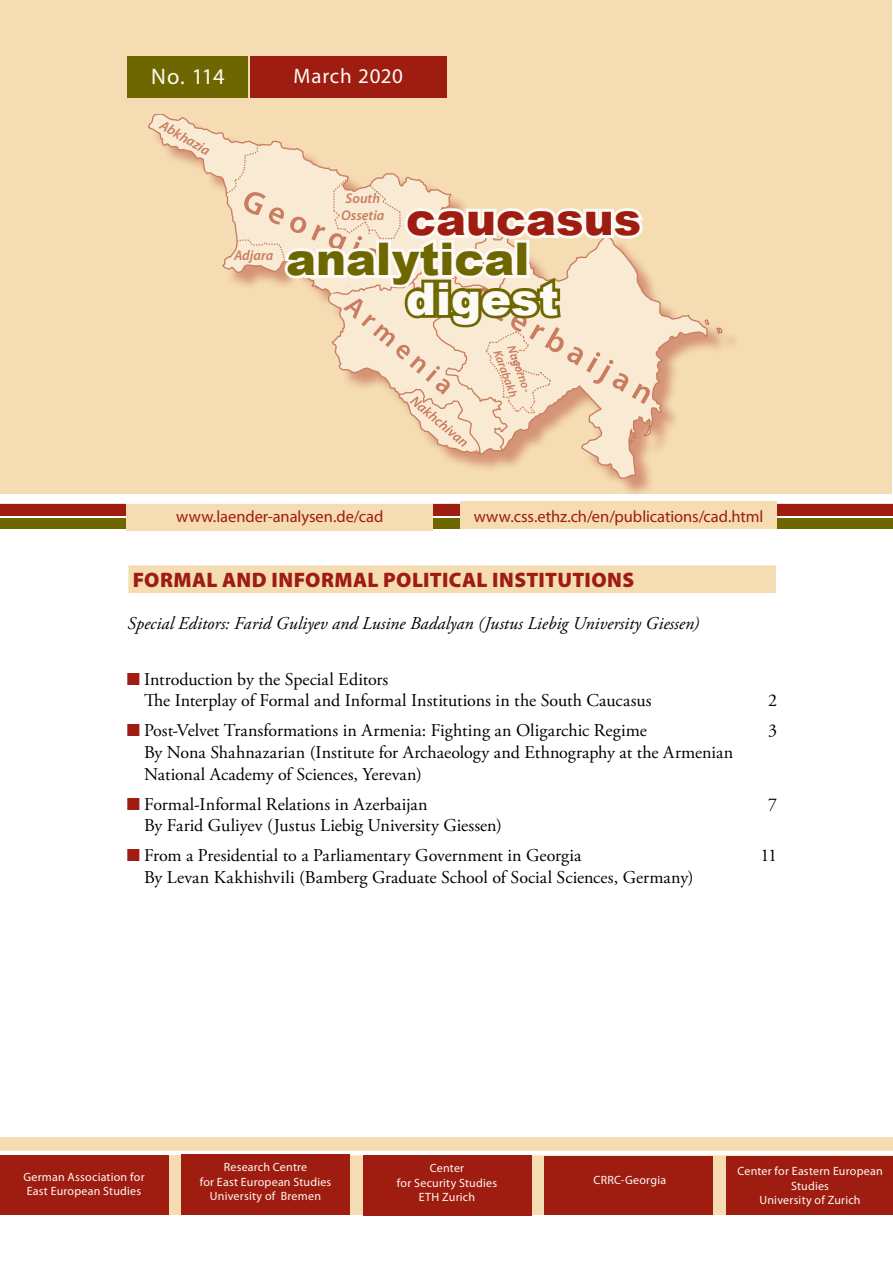
<style>
.page{position:relative;width:893px;height:1263px;background:#fff}
.page>*{position:absolute;margin:0;border:0;box-sizing:border-box;transform-origin:0 0}
.t1{font:900 45px "Arial";color:#6e6700}
.t2{font:900 45px "Arial";color:#9f1c10}
.t3{font:900 45px "Arial";color:#fdfaf5}
.t4{font:22.5px "Myriad Pro";color:#fdfaf5}
.t5{font:900 21px "Myriad Pro";letter-spacing:.02em;color:#9f1c10}
.t6{font:21px "Myriad Pro";letter-spacing:.035em;color:#fdfaf5}
.t7{font:18px/21.6px "Adobe Garamond Pro";color:#000}
.t8{font:italic 18px "Adobe Garamond Pro";color:#000}
.t9{font:16.5px "Myriad Pro";color:#9f1c10}
.t10{font:italic 600 14.1px/16.8px "Myriad Pro";color:#9f1c10;text-align:center}
.t11{font:12px/14.4px "Myriad Pro";letter-spacing:.02em;color:#fdfaf5;text-align:center}
.t12{font:italic 600 12px/14.4px "Myriad Pro";color:#9f1c10}
.s1{font-family:"Futura TOT Boo";color:#9f1c10}
</style>
<div class="page">
<div style="left:0;top:501px;width:893px;height:15px;background:#9f1c10"></div>
<div style="left:0;top:519px;width:893px;height:10px;background:#6e6700"></div>
<div style="left:1px;top:0;width:891px;height:493px;background:#f5dcb2"></div>
<div style="left:0;top:1137px;width:893px;height:78px;background:#f5dcb2"></div>
<div style="left:128px;top:565px;width:649px;height:29px;background:#f5dcb2"></div>
<div style="left:127px;top:564px;width:650px;height:30px;border:2px solid #fff"></div>
<div style="left:151px;top:117px;width:590px;height:381px;background:#f5dcb2"></div>
<svg style="left:445px;top:281px;width:263px;height:199px"></svg>
<svg style="left:703px;top:318px;width:20px;height:19px"></svg>
<svg style="left:148px;top:115px;width:77px;height:154px"></svg>
<div style="left:128px;top:56px;width:120px;height:42px;background:#6e6700"></div>
<div style="left:250px;top:56px;width:196px;height:42px;background:#9f1c10"></div>
<svg style="left:225px;top:138px;width:426px;height:317px"></svg>
<div style="left:127px;top:499px;width:306px;height:31px;background:#f5dcb2"></div>
<div style="left:0;top:498px;width:893px;height:6px;background:#fff"></div>
<hr style="left:0;top:1151px;width:893px;height:4px;background:#fff">
<div style="left:460px;top:502px;width:317px;height:27px;background:#f5dcb2"></div>
<div style="left:182px;top:1154px;width:168px;height:60px;background:#9f1c10"></div>
<div style="left:363px;top:1155px;width:168px;height:60px;background:#9f1c10"></div>
<div style="left:544px;top:1155px;width:168px;height:59px;background:#9f1c10"></div>
<div style="left:0;top:1155px;width:168px;height:59px;background:#9f1c10"></div>
<div style="left:726px;top:1155px;width:167px;height:59px;background:#9f1c10"></div>
<p class="t4" style="left:151px;top:62px;width:75px">No. 114</p>
<p class="t6" style="left:294px;top:63px;width:111px">March 2020</p>
<p class="t10" style="left:165px;top:116px;width:57px;rotate:30deg">Abkhazia</p>
<p class="t10" style="left:234px;top:247px;width:41px">Adjara</p>
<p class="t10" style="left:341px;top:190px;width:45px">South<br>Ossetia</p>
<h1 class="t2" style="left:406px;top:186px;width:237px">caucasus</h1>
<h1 class="t1" style="left:286px;top:226px;width:245px">analytical</h1>
<h1 class="t3" style="left:406px;top:266px;width:154px">digest</h1>
<p class="t12" style="left:518px;top:343px;width:53px;rotate:70deg">Nagorno-<br>Karabakh</p>
<p class="t9" style="left:176px;top:506px;width:209px">www.laender-analysen.de/cad</p>
<p class="t9" style="left:474px;top:506px;width:291px">www.css.ethz.ch/en/publications/cad.html</p>
<p class="t5" style="left:133px;top:566px;width:503px">FORMAL AND INFORMAL POLITICAL INSTITUTIONS</p>
<p class="t8" style="left:128px;top:612px;width:573px">Special Editors: Farid Guliyev and Lusine Badalyan (Justus Liebig University Giessen)</p>
<p class="t7" style="left:144px;top:669px;width:509px;text-indent:-17px"><span class="s1">■</span> Introduction by the Special Editors<br>The Interplay of Formal and Informal Institutions in the South Caucasus</p>
<p class="t7" style="left:768px;top:690px;width:10px">2</p>
<p class="t7" style="left:128px;top:721px;width:521px"><span class="s1">■</span> Post-Velvet Transformations in Armenia: Fighting an Oligarchic Regime</p>
<p class="t7" style="left:768px;top:721px;width:10px">3</p>
<p class="t7" style="left:144px;top:742px;width:591px">By Nona Shahnazarian (Institute for Archaeology and Ethnography at the Armenian<br>National Academy of Sciences, Yerevan)</p>
<p class="t7" style="left:128px;top:794px;width:301px"><span class="s1">■</span> Formal-Informal Relations in Azerbaijan</p>
<p class="t7" style="left:768px;top:794px;width:10px">7</p>
<p class="t7" style="left:144px;top:815px;width:359px">By Farid Guliyev (Justus Liebig University Giessen)</p>
<p class="t7" style="left:128px;top:845px;width:455px"><span class="s1">■</span> From a Presidential to a Parliamentary Government in Georgia</p>
<p class="t7" style="left:761px;top:845px;width:18px">11</p>
<p class="t7" style="left:144px;top:867px;width:551px">By Levan Kakhishvili (Bamberg Graduate School of Social Sciences, Germany)</p>
<p class="t11" style="left:200px;top:1160px;width:133px">Research Centre<br>for East European Studies<br>University of Bremen</p>
<p class="t11" style="left:397px;top:1161px;width:102px">Center<br>for Security Studies<br>ETH Zurich</p>
<p class="t11" style="left:23px;top:1169px;width:123px">German Association for</p>
<p class="t11" style="left:594px;top:1173px;width:74px">CRRC-Georgia</p>
<p class="t11" style="left:27px;top:1184px;width:116px">East European Studies</p>
<p class="t11" style="left:737px;top:1164px;width:147px">Center for Eastern European<br>Studies<br>University of Zurich</p>
</div>
